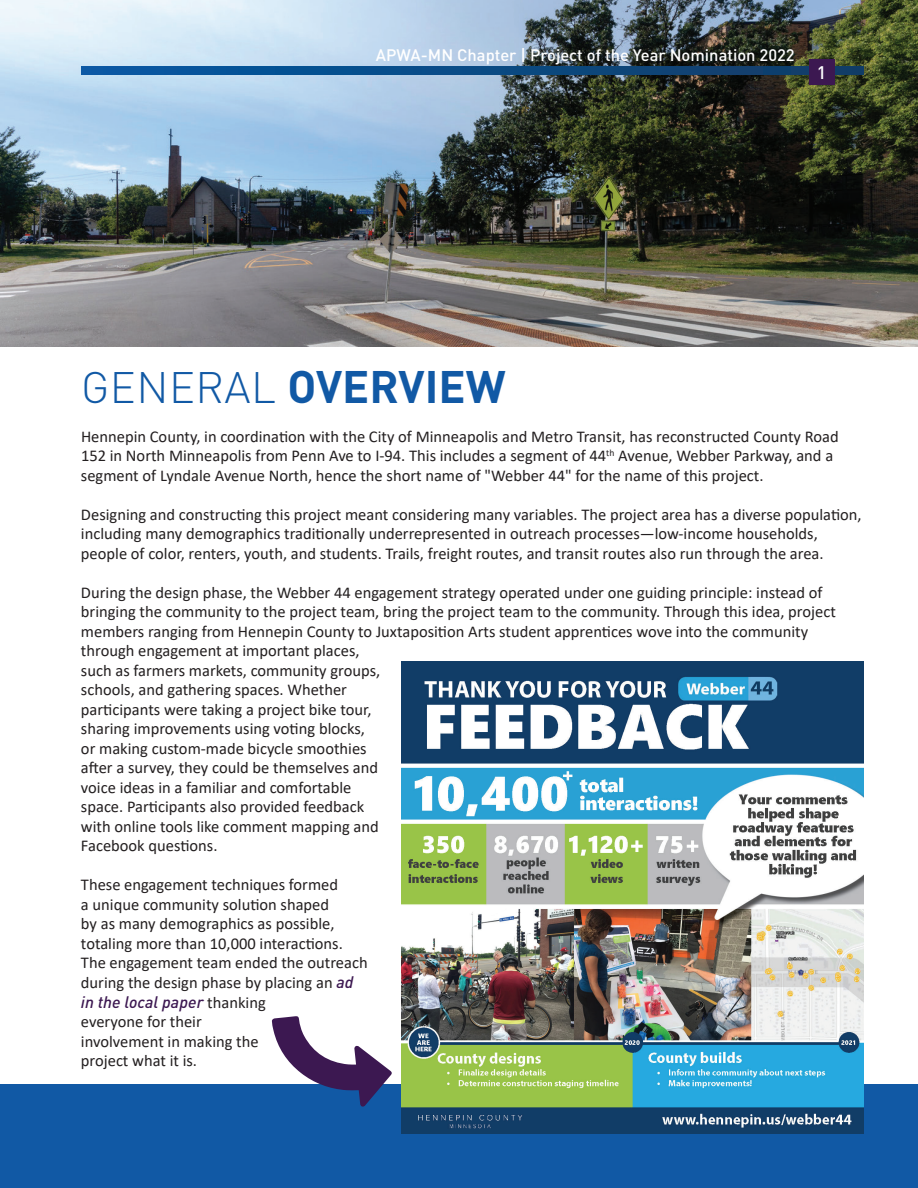
<style>
.page{position:relative;width:918px;height:1188px;background:#fff}
.page>*{position:absolute;margin:0;border:0;box-sizing:border-box;transform-origin:0 0}
.t1{font:700 45px "DINOT";color:#1159a5}
.t2{font:500 18px "DINOT";color:#fff}
.t3{font:16.5px/19.5px "Calibri";color:#231f20}
.t4{font:500 16.5px "DINOT";color:#fff}
.t5{font:italic 500 16.5px "DINOT";letter-spacing:.005em;color:#3c1851}
.s1{font-weight:300;font-size:43.5px}
.s2{font-family:"DINOT";font-weight:500;font-style:italic;color:#3c1851}
.s3{font-family:"Calibri";font-weight:400;font-style:normal;color:#231f20}
</style>
<div class="page">
<img style="left:0;top:0;width:918px;height:347px">
<svg style="left:81px;top:66px;width:783px;height:9px;background:#0a4a85"></svg>
<div style="left:809px;top:60px;width:25px;height:25px;background:#3c1851"></div>
<div style="left:0;top:1084px;width:918px;height:104px;background:#1159a5"></div>
<img style="left:402px;top:661px;width:462px;height:472px">
<svg style="left:272px;top:1016px;width:120px;height:91px"></svg>
<p class="t4" style="left:376px;top:45px;width:421px">APWA-MN Chapter | Project of the Year Nomination 2022</p>
<p class="t2" style="left:817px;top:61px;width:11px">1</p>
<h1 class="t1" style="left:81px;top:357px;width:426px"><span class="s1">GENERAL</span> OVERVIEW</h1>
<p class="t3" style="left:81px;top:426px;width:759px">Hennepin County, in coordination with the City of Minneapolis and Metro Transit, has reconstructed County Road<br>152 in North Minneapolis from Penn Ave to I-94. This includes a segment of 44<sup>th</sup> Avenue, Webber Parkway, and a segment of Lyndale Avenue North, hence the short name of "Webber 44" for the name of this project.</p>
<p class="t3" style="left:81px;top:504px;width:782px">Designing and constructing this project meant considering many variables. The project area has a diverse population, including many demographics traditionally underrepresented in outreach processes—low-income households, people of color, renters, youth, and students. Trails, freight routes, and transit routes also run through the area.</p>
<p class="t3" style="left:81px;top:582px;width:756px">During the design phase, the Webber 44 engagement strategy operated under one guiding principle: instead of bringing the community to the project team, bring the project team to the community. Through this idea, project members ranging from Hennepin County to Juxtaposition Arts student apprentices wove into the community through engagement at important places,<br>such as farmers markets, community groups,<br>schools, and gathering spaces. Whether<br>participants were taking a project bike tour,<br>sharing improvements using voting blocks,<br>or making custom-made bicycle smoothies<br>after a survey, they could be themselves and<br>voice ideas in a familiar and comfortable<br>space. Participants also provided feedback<br>with online tools like comment mapping and<br>Facebook questions.</p>
<p class="t3" style="left:81px;top:875px;width:288px">These engagement techniques formed<br>a unique community solution shaped<br>by as many demographics as possible, totaling more than 10,000 interactions.<br>The engagement team ended the outreach during the design phase by placing an <span class="s2">ad</span></p>
<p class="t5" style="left:81px;top:991px;width:186px">in the local paper <span class="s3">thanking</span></p>
<p class="t3" style="left:81px;top:1012px;width:179px">everyone for their involvement in making the project what it is.</p>
</div>
